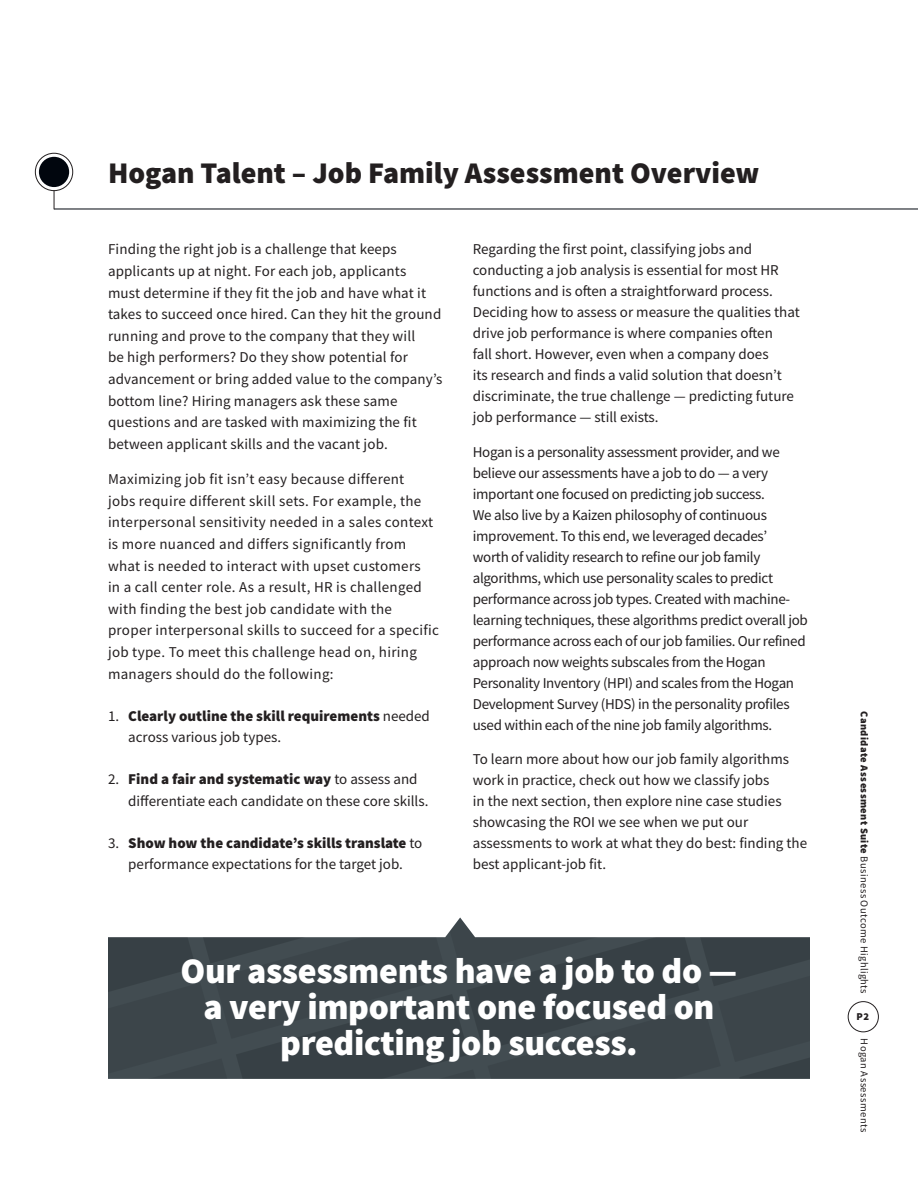
<style>
.page{position:relative;width:918px;height:1188px;background:#fff}
.page>*{position:absolute;margin:0;border:0;box-sizing:border-box;transform-origin:0 0}
.t1{font:900 36px/36px "Source Sans Pro";letter-spacing:-.01em;color:#fff;text-align:center}
.t2{font:900 30px "Source Sans Pro";color:#231f20}
.t3{font:15px/21px "Source Sans Pro";color:#231f20}
.t4{font:15px/21px "Source Sans Pro";letter-spacing:-.02em;color:#231f20}
.t5{font:15px/21.6px "Source Sans Pro";letter-spacing:.02em;color:#231f20}
.t6{font:900 15px/21.6px "Source Sans Pro";color:#231f20}
.t7{font:10.5px "Source Sans Pro";letter-spacing:.04em;color:#231f20}
.t8{font:900 10.5px "Source Sans Pro";color:#231f20}
.s1{font-weight:400}
.s2{font-weight:900}
</style>
<div class="page">
<div style="left:848px;top:1001px;width:31px;height:31px;border:1px solid #231f20;border-radius:50%"></div>
<hr style="left:54px;top:209px;width:864px;height:1px;background:#01060e">
<div style="left:35px;top:153px;width:38px;height:38px;border:1px solid #231f20;border-radius:50%"></div>
<div style="left:39px;top:157px;width:30px;height:30px;background:#01060e;border-radius:50%"></div>
<svg style="left:54px;top:190px;width:1px;height:19px"></svg>
<svg style="left:108px;top:918px;width:702px;height:161px;background:#525a5f"></svg>
<p class="t2" style="left:108px;top:152px;width:653px">Hogan Talent – Job Family Assessment Overview</p>
<p class="t3" style="left:108px;top:238px;width:336px;line-height:21.6px">Finding the right job is a challenge that keeps applicants up at night. For each job, applicants<br>must determine if they fit the job and have what it takes to succeed once hired. Can they hit the ground running and prove to the company that they will<br>be high performers? Do they show potential for advancement or bring added value to the company’s bottom line? Hiring managers ask these same questions and are tasked with maximizing the fit between applicant skills and the vacant job.</p>
<p class="t5" style="left:108px;top:468px;width:333px">Maximizing job fit isn’t easy because different<br>jobs require different skill sets. For example, the interpersonal sensitivity needed in a sales context is more nuanced and differs significantly from what is needed to interact with upset customers<br>in a call center role. As a result, HR is challenged with finding the best job candidate with the proper interpersonal skills to succeed for a specific job type. To meet this challenge head on, hiring managers should do the following:</p>
<p class="t6" style="left:128px;top:705px;width:303px;text-indent:-20px"><span class="s1">1.</span> Clearly outline the skill requirements <span class="s1">needed across various job types.</span></p>
<p class="t3" style="left:128px;top:768px;width:302px;line-height:21.6px;text-indent:-20px">2. <span class="s2">Find a fair and systematic way</span> to assess and differentiate each candidate on these core skills.</p>
<p class="t3" style="left:108px;top:832px;width:316px;line-height:21.6px;text-align:center">3. <span class="s2">Show how the candidate’s skills translate</span> to performance expectations for the target job.</p>
<p class="t3" style="left:473px;top:239px;width:328px">Regarding the first point, classifying jobs and conducting a job analysis is essential for most HR functions and is often a straightforward process.<br>Deciding how to assess or measure the qualities that drive job performance is where companies often<br>fall short. However, even when a company does<br>its research and finds a valid solution that doesn’t discriminate, the true challenge — predicting future job performance — still exists.</p>
<p class="t4" style="left:473px;top:441px;width:337px">Hogan is a personality assessment provider, and we believe our assessments have a job to do — a very important one focused on predicting job success.<br>We also live by a Kaizen philosophy of continuous improvement. To this end, we leveraged decades’<br>worth of validity research to refine our job family algorithms, which use personality scales to predict performance across job types. Created with machine&shy;learning techniques, these algorithms predict overall job performance across each of our job families. Our refined approach now weights subscales from the Hogan Personality Inventory (HPI) and scales from the Hogan Development Survey (HDS) in the personality profiles used within each of the nine job family algorithms.</p>
<p class="t3" style="left:473px;top:749px;width:336px">To learn more about how our job family algorithms work in practice, check out how we classify jobs<br>in the next section, then explore nine case studies showcasing the ROI we see when we put our assessments to work at what they do best: finding the best applicant-job fit.</p>
<p class="t1" style="left:181px;top:952px;width:558px">Our assessments have a job to do — a very important one focused on predicting job success.</p>
<p class="t7" style="left:871px;top:711px;width:284px;rotate:90deg"><span class="s2">Candidate Assessment Suite</span> Business Outcome Highlights</p>
<p class="t8" style="left:857px;top:1009px;width:14px">P2</p>
<p class="t7" style="left:871px;top:1038px;width:95px;rotate:90deg">Hogan Assessments</p>
</div>
